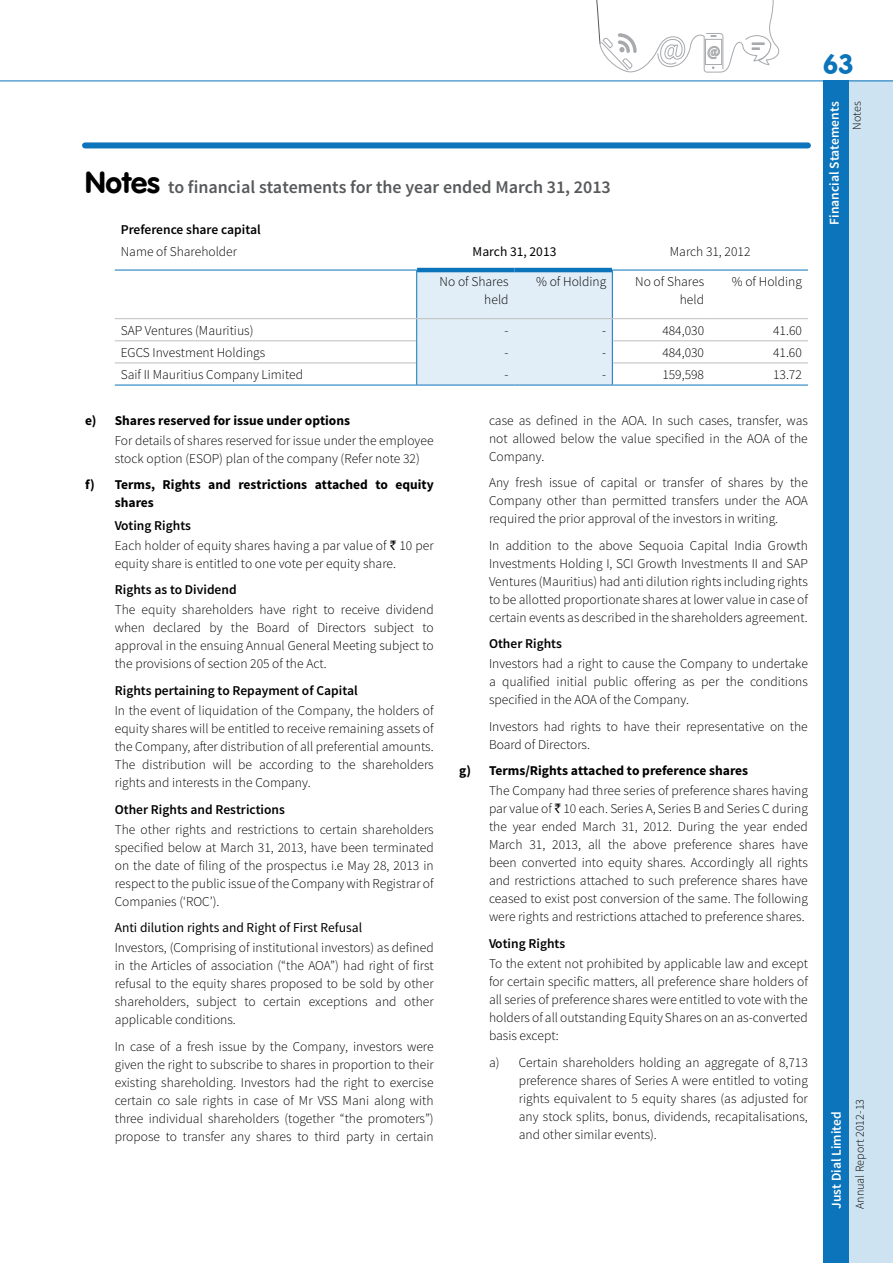
<style>
.page{position:relative;width:893px;height:1263px;background:#fff}
.page>*{position:absolute;margin:0;border:0;box-sizing:border-box;transform-origin:0 0}
.t1{font:700 27px "Folks";color:#0b74bb}
.t2{font:600 18px "Source Sans Pro";color:#58595b}
.t3{font:300 13.5px/18px "Source Sans Pro";color:#000}
.t4{font:600 13.5px/22.2px "Source Sans Pro";color:#000}
.t5{font:600 13.5px "Source Sans Pro";color:#fff}
.t6{font:13.5px "Source Sans Pro";color:#000}
.t7{font:300 12px "Source Sans Pro";color:#000}
.s1{font-family:"VAG Rounded Bold";font-weight:400;font-size:30px;color:#000}
.s2{font-weight:300}
.s3{font-weight:700}
.s4{font-family:"Rupee";font-weight:400}
.s5{font-weight:600}
.s6{font-weight:400}
</style>
<div class="page">
<div style="left:848px;top:81px;width:45px;height:1182px;background:#cee3f1"></div>
<div style="left:85px;top:142px;width:723px;height:6px;background:#0b74bb"></div>
<hr style="left:0;top:81px;width:893px;height:1px;background:#0b74bb">
<div style="left:823px;top:81px;width:25px;height:1182px;background:#0b74bb"></div>
<svg style="left:596px;top:0;width:183px;height:73px"></svg>
<hr style="left:115px;top:340px;width:301px;height:1px;background:#bcbec0">
<hr style="left:613px;top:340px;width:97px;height:1px;background:#bcbec0">
<hr style="left:710px;top:340px;width:98px;height:1px;background:#bcbec0">
<hr style="left:115px;top:363px;width:301px;height:1px;background:#bcbec0">
<hr style="left:613px;top:363px;width:97px;height:1px;background:#bcbec0">
<hr style="left:710px;top:363px;width:98px;height:1px;background:#bcbec0">
<hr style="left:115px;top:270px;width:302px;height:1px;background:#0b74bb">
<hr style="left:612px;top:270px;width:98px;height:1px;background:#0b74bb">
<hr style="left:710px;top:270px;width:98px;height:1px;background:#0b74bb">
<hr style="left:115px;top:385px;width:302px;height:1px;background:#0b74bb">
<hr style="left:417px;top:385px;width:97px;height:1px;background:#0b74bb">
<hr style="left:514px;top:385px;width:98px;height:1px;background:#0b74bb">
<hr style="left:612px;top:385px;width:98px;height:1px;background:#0b74bb">
<hr style="left:710px;top:385px;width:98px;height:1px;background:#0b74bb">
<hr style="left:417px;top:268px;width:97px;height:4px;background:#0b74bb">
<hr style="left:514px;top:268px;width:98px;height:4px;background:#0b74bb">
<div style="left:416px;top:270px;width:197px;height:115px;background:#e2eef7"></div>
<hr style="left:417px;top:318px;width:97px;height:1px;background:#bcbec0">
<hr style="left:514px;top:318px;width:98px;height:1px;background:#bcbec0">
<hr style="left:115px;top:318px;width:302px;height:1px;background:#bcbec0">
<hr style="left:612px;top:318px;width:98px;height:1px;background:#bcbec0">
<hr style="left:710px;top:318px;width:98px;height:1px;background:#bcbec0">
<p class="t2" style="left:85px;top:176px;width:527px"><span class="s1">Notes</span> to financial statements for the year ended March 31, 2013</p>
<p class="t4" style="left:121px;top:219px;width:142px">Preference share capital<br><span class="s2">Name of Shareholder</span></p>
<p class="t6" style="left:473px;top:244px;width:85px">March 31, 2013</p>
<p class="t3" style="left:670px;top:243px;width:82px">March 31, 2012</p>
<p class="t3" style="left:440px;top:273px;width:70px;text-align:right">No of Shares held</p>
<p class="t3" style="left:536px;top:273px;width:72px">% of Holding</p>
<p class="t3" style="left:635px;top:273px;width:70px;text-align:right">No of Shares held</p>
<p class="t3" style="left:732px;top:273px;width:72px">% of Holding</p>
<p class="t3" style="left:121px;top:321px;width:134px">SAP Ventures (Mauritius)</p>
<p class="t3" style="left:504px;top:321px;width:6px">-</p>
<p class="t3" style="left:602px;top:321px;width:6px">-</p>
<p class="t3" style="left:662px;top:321px;width:43px">484,030</p>
<p class="t3" style="left:773px;top:321px;width:30px">41.60</p>
<p class="t3" style="left:121px;top:343px;width:146px">EGCS Investment Holdings</p>
<p class="t3" style="left:504px;top:343px;width:6px">-</p>
<p class="t3" style="left:602px;top:343px;width:6px">-</p>
<p class="t3" style="left:662px;top:343px;width:43px">484,030</p>
<p class="t3" style="left:773px;top:343px;width:30px">41.60</p>
<p class="t3" style="left:121px;top:366px;width:184px">Saif II Mauritius Company Limited</p>
<p class="t3" style="left:504px;top:366px;width:6px">-</p>
<p class="t3" style="left:602px;top:366px;width:6px">-</p>
<p class="t3" style="left:662px;top:366px;width:43px">159,598</p>
<p class="t3" style="left:773px;top:366px;width:30px">13.72</p>
<p class="t3" style="left:115px;top:410px;width:320px;line-height:20.1px;text-indent:-30px"><span class="s3">e) Shares reserved for issue under options<br></span>For details of shares reserved for issue under the employee</p>
<p class="t3" style="left:85px;top:445px;width:350px;line-height:26.5px;text-indent:30px">stock option (ESOP) plan of the company (Refer note 32)<br><span class="s3">f) Terms, Rights and restrictions attached to equity</span></p>
<p class="t4" style="left:115px;top:492px;width:78px"><span class="s3">shares<br></span>Voting Rights</p>
<p class="t3" style="left:115px;top:536px;width:320px">Each holder of equity shares having a par value of <span class="s4">`</span> 10 per equity share is entitled to one vote per equity share.</p>
<p class="t3" style="left:115px;top:580px;width:320px;line-height:20.1px"><span class="s5">Rights as to Dividend<br></span>The equity shareholders have right to receive dividend</p>
<p class="t3" style="left:115px;top:619px;width:320px;text-align:justify">when declared by the Board of Directors subject to approval in the ensuing Annual General Meeting subject to the provisions of section 205 of the Act.</p>
<p class="t3" style="left:115px;top:680px;width:320px;line-height:20.1px"><span class="s5">Rights pertaining to Repayment of Capital<br></span>In the event of liquidation of the Company, the holders of</p>
<p class="t3" style="left:115px;top:720px;width:320px;text-align:justify">equity shares will be entitled to receive remaining assets of the Company, after distribution of all preferential amounts.<br>The distribution will be according to the shareholders rights and interests in the Company.</p>
<p class="t3" style="left:115px;top:799px;width:320px;line-height:20.1px"><span class="s5">Other Rights and Restrictions<br></span>The other rights and restrictions to certain shareholders</p>
<p class="t3" style="left:115px;top:838px;width:320px;text-align:justify">specified below at March 31, 2013, have been terminated on the date of filing of the prospectus i.e May 28, 2013 in respect to the public issue of the Company with Registrar of Companies (‘ROC’).</p>
<p class="t3" style="left:115px;top:918px;width:320px;line-height:20.1px"><span class="s6">Anti dilution rights and Right of First Refusal<br></span>Investors, (Comprising of institutional investors) as defined</p>
<p class="t3" style="left:115px;top:957px;width:320px;text-align:justify">in the Articles of association (“the AOA”) had right of first refusal to the equity shares proposed to be sold by other shareholders, subject to certain exceptions and other applicable conditions.</p>
<p class="t3" style="left:115px;top:1037px;width:320px;text-align:justify">In case of a fresh issue by the Company, investors were given the right to subscribe to shares in proportion to their existing shareholding. Investors had the right to exercise certain co sale rights in case of Mr VSS Mani along with three individual shareholders (together “the promoters”) propose to transfer any shares to third party in certain</p>
<p class="t3" style="left:489px;top:411px;width:320px;text-align:justify">case as defined in the AOA. In such cases, transfer, was not allowed below the value specified in the AOA of the Company.</p>
<p class="t3" style="left:489px;top:474px;width:320px;text-align:justify">Any fresh issue of capital or transfer of shares by the Company other than permitted transfers under the AOA required the prior approval of the investors in writing.</p>
<p class="t3" style="left:489px;top:536px;width:320px;text-align:justify">In addition to the above Sequoia Capital India Growth Investments Holding I, SCI Growth Investments II and SAP Ventures (Mauritius) had anti dilution rights including rights to be allotted proportionate shares at lower value in case of certain events as described in the shareholders agreement.</p>
<p class="t3" style="left:489px;top:634px;width:320px;line-height:20.1px"><span class="s5">Other Rights<br></span>Investors had a right to cause the Company to undertake</p>
<p class="t3" style="left:489px;top:673px;width:320px">a qualified initial public offering as per the conditions specified in the AOA of the Company.</p>
<p class="t3" style="left:489px;top:717px;width:320px">Investors had rights to have their representative on the<br>Board of Directors.</p>
<p class="t3" style="left:489px;top:761px;width:320px;line-height:20.1px;text-indent:-30px"><span class="s3">g) Terms/Rights attached to preference shares<br></span>The Company had three series of preference shares having</p>
<p class="t3" style="left:489px;top:800px;width:320px;text-align:justify">par value of <span class="s4">`</span> 10 each. Series A, Series B and Series C during the year ended March 31, 2012. During the year ended March 31, 2013, all the above preference shares have been converted into equity shares. Accordingly all rights and restrictions attached to such preference shares have ceased to exist post conversion of the same. The following were rights and restrictions attached to preference shares.</p>
<p class="t3" style="left:489px;top:933px;width:320px;line-height:20.1px"><span class="s5">Voting Rights<br></span>To the extent not prohibited by applicable law and except</p>
<p class="t3" style="left:489px;top:972px;width:320px;text-align:justify">for certain specific matters, all preference share holders of all series of preference shares were entitled to vote with the holders of all outstanding Equity Shares on an as-converted basis except:</p>
<p class="t3" style="left:519px;top:1053px;width:291px;text-align:justify;text-indent:-30px">a) Certain shareholders holding an aggregate of 8,713 preference shares of Series A were entitled to voting rights equivalent to 5 equity shares (as adjusted for any stock splits, bonus, dividends, recapitalisations, and other similar events).</p>
<p class="t1" style="left:823px;top:48px;width:32px">63</p>
<p class="t5" style="left:826px;top:224px;width:124px;rotate:-90deg">Financial Statements</p>
<p class="t7" style="left:849px;top:130px;width:30px;rotate:-90deg">Notes</p>
<p class="t5" style="left:828px;top:1209px;width:99px;rotate:-90deg">Just Dial Limited</p>
<p class="t7" style="left:852px;top:1209px;width:112px;rotate:-90deg">Annual Report 2012-13</p>
</div>
